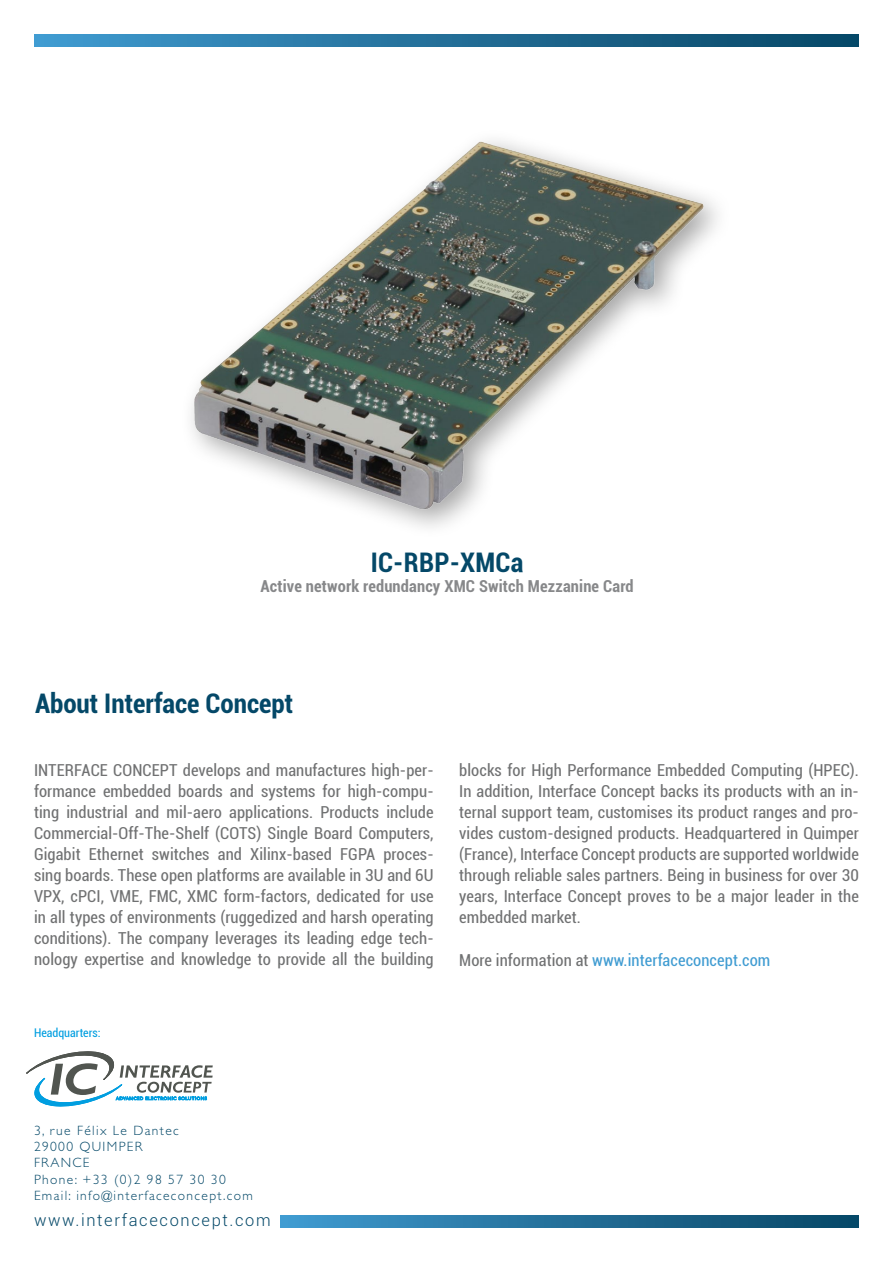
<style>
.page{position:relative;width:893px;height:1263px;background:#fff}
.page>*{position:absolute;margin:0;border:0;box-sizing:border-box;transform-origin:0 0}
.t1{font:700 condensed 27px "Roboto";color:#044868}
.t2{font:condensed 16.5px/21px "Roboto";letter-spacing:.005em;color:#707172;text-align:justify}
.t3{font:700 condensed 16.5px "Roboto";letter-spacing:.01em;color:#87888a}
.t4{font:condensed 16.5px "Roboto";letter-spacing:.005em;color:#409cd2}
.t5{font:300 16.5px "Roboto";letter-spacing:.1em;color:#044868}
.t6{font:300 13.5px/16.2px "Gill Sans Std";letter-spacing:.1em;color:#044868}
.t7{font:condensed 12px "Roboto";color:#009ee0}
.s1{color:#707172}
</style>
<div class="page">
<svg style="left:34px;top:34px;width:825px;height:12px;background:#236f99"></svg>
<img style="left:191px;top:140px;width:527px;height:388px">
<svg style="left:26px;top:1051px;width:187px;height:56px"></svg>
<svg style="left:281px;top:1216px;width:578px;height:12px;background:#236f99"></svg>
<h1 class="t1" style="left:371px;top:543px;width:154px">IC-RBP-XMCa</h1>
<p class="t3" style="left:260px;top:574px;width:375px">Active network redundancy XMC Switch Mezzanine Card</p>
<h1 class="t1" style="left:35px;top:684px;width:260px">About Interface Concept</h1>
<p class="t2" style="left:34px;top:759px;width:401px">INTERFACE CONCEPT develops and manufactures high-per&shy;formance embedded boards and systems for high-compu&shy;ting industrial and mil-aero applications. Products include Commercial-Off-The-Shelf (COTS) Single Board Computers, Gigabit Ethernet switches and Xilinx-based FGPA proces&shy;sing boards. These open platforms are available in 3U and 6U VPX, cPCI, VME, FMC, XMC form-factors, dedicated for use in all types of environments (ruggedized and harsh operating conditions). The company leverages its leading edge tech&shy;nology expertise and knowledge to provide all the building</p>
<p class="t2" style="left:459px;top:759px;width:401px">blocks for High Performance Embedded Computing (HPEC).<br>In addition, Interface Concept backs its products with an in&shy;ternal support team, customises its product ranges and pro&shy;vides custom-designed products. Headquartered in Quimper (France), Interface Concept products are supported worldwide through reliable sales partners. Being in business for over 30 years, Interface Concept proves to be a major leader in the embedded market.</p>
<p class="t4" style="left:459px;top:948px;width:313px"><span class="s1">More information at</span> www.interfaceconcept.com</p>
<p class="t7" style="left:34px;top:1024px;width:68px">Headquarters:</p>
<p class="t6" style="left:34px;top:1122px;width:220px">3, rue Félix Le Dantec<br>29000 QUIMPER<br>FRANCE<br>Phone: +33 (0)2 98 57 30 30<br>Email: info@interfaceconcept.com</p>
<p class="t5" style="left:34px;top:1209px;width:238px">www.interfaceconcept.com</p>
</div>
